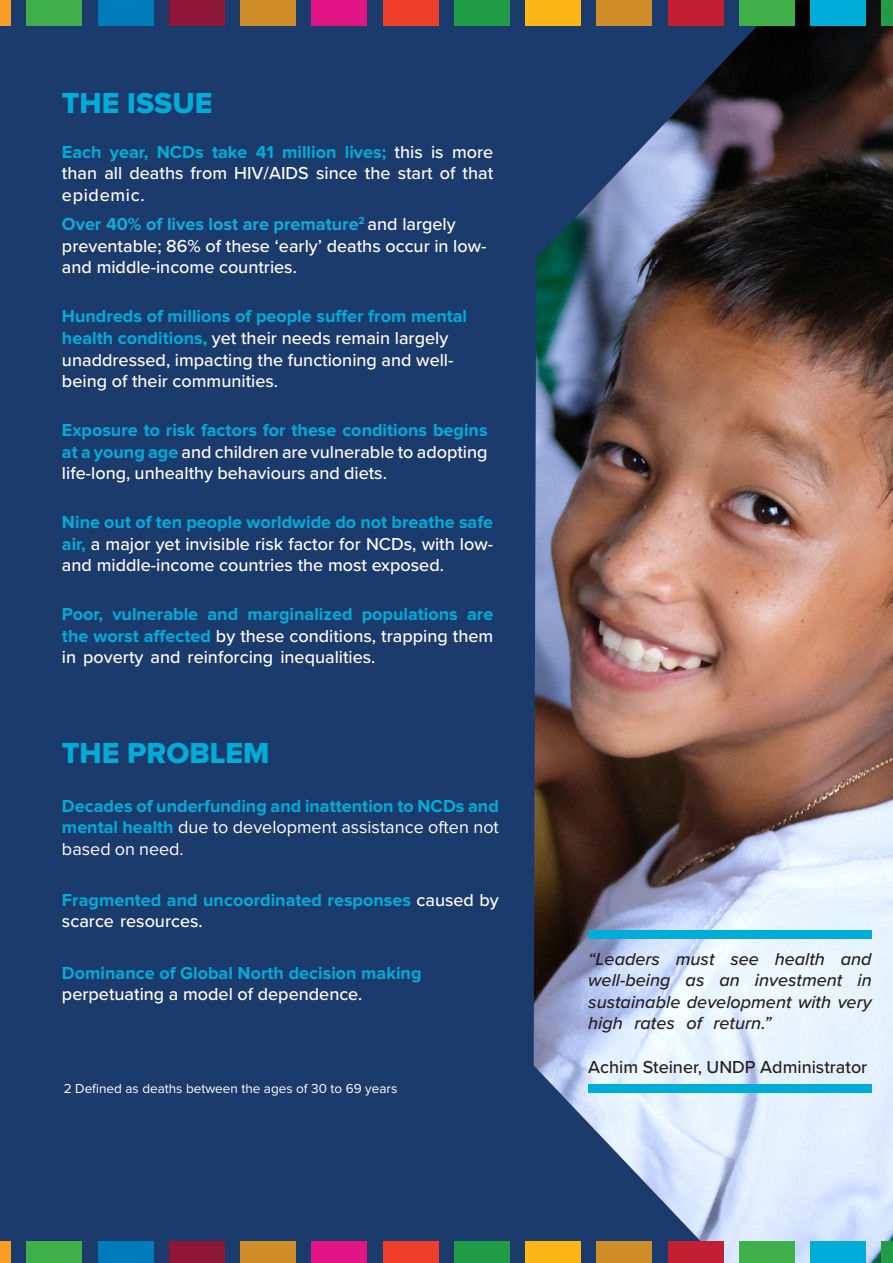
<style>
.page{position:relative;width:893px;height:1263px;background:#1c3b6d}
.page>*{position:absolute;margin:0;border:0;box-sizing:border-box;transform-origin:0 0}
.Main_copy{font:30px "Proxima Nova Extrabld";color:#00add9}
.Main_copy-2{font:500 18px/21.6px "Proxima Nova";color:#fff;text-align:justify}
.Main_copy-3{font:700 18px/21.6px "Proxima Nova";color:#00add9}
.Main_copy-4{font:italic 500 18px/21.6px "Proxima Nova";color:#231f20;text-align:justify}
.Main_copy-5{font:500 18px "Proxima Nova";color:#231f20}
.Footnote{font:13.5px "Proxima Nova";color:#fff}
.s1{font-weight:700;color:#00add9}
.s2{font-weight:700;color:#10add9}
.s3{font-weight:400;color:#fff}
.s4{font-weight:500;color:#fff}
</style>
<div class="page">
<img style="left:534px;top:0;width:359px;height:1263px">
<div style="left:0;top:1241px;width:11px;height:22px;background:#f89d26"></div>
<div style="left:27px;top:1241px;width:55px;height:22px;background:#3eaf49"></div>
<div style="left:98px;top:1241px;width:55px;height:22px;background:#007cbb"></div>
<div style="left:169px;top:1241px;width:55px;height:22px;background:#8e1737"></div>
<div style="left:240px;top:1241px;width:56px;height:22px;background:#cf8d29"></div>
<div style="left:312px;top:1241px;width:55px;height:22px;background:#e11584"></div>
<div style="left:383px;top:1241px;width:55px;height:22px;background:#ef3e2a"></div>
<div style="left:454px;top:1241px;width:55px;height:22px;background:#239c47"></div>
<div style="left:525px;top:1241px;width:56px;height:22px;background:#fcb615"></div>
<div style="left:597px;top:1241px;width:55px;height:22px;background:#cf8d29"></div>
<div style="left:668px;top:1241px;width:55px;height:22px;background:#c21f32"></div>
<div style="left:739px;top:1241px;width:55px;height:22px;background:#3eaf49"></div>
<div style="left:810px;top:1241px;width:56px;height:22px;background:#00add9"></div>
<div style="left:882px;top:1241px;width:11px;height:22px;background:#239c47"></div>
<div style="left:0;top:0;width:11px;height:26px;background:#f89d26"></div>
<div style="left:27px;top:0;width:55px;height:26px;background:#3eaf49"></div>
<div style="left:98px;top:0;width:55px;height:26px;background:#007cbb"></div>
<div style="left:169px;top:0;width:55px;height:26px;background:#8e1737"></div>
<div style="left:240px;top:0;width:56px;height:26px;background:#cf8d29"></div>
<div style="left:312px;top:0;width:55px;height:26px;background:#e11584"></div>
<div style="left:383px;top:0;width:55px;height:26px;background:#ef3e2a"></div>
<div style="left:454px;top:0;width:55px;height:26px;background:#239c47"></div>
<div style="left:525px;top:0;width:56px;height:26px;background:#fcb615"></div>
<div style="left:597px;top:0;width:55px;height:26px;background:#cf8d29"></div>
<div style="left:668px;top:0;width:55px;height:26px;background:#c21f32"></div>
<div style="left:739px;top:0;width:55px;height:26px;background:#3eaf49"></div>
<div style="left:810px;top:0;width:56px;height:26px;background:#00add9"></div>
<div style="left:882px;top:0;width:11px;height:26px;background:#239c47"></div>
<div style="left:588px;top:930px;width:284px;height:9px;background:#00add9"></div>
<div style="left:588px;top:1084px;width:284px;height:9px;background:#00add9"></div>
<p class="Main_copy" style="left:62px;top:86px;width:152px">THE ISSUE</p>
<p class="Main_copy-2" style="left:62px;top:140px;width:433px"><span class="s1">Each year, NCDs take 41 million lives;</span> this is more than all deaths from HIV/AIDS since the start of that epidemic.</p>
<p class="Main_copy-2" style="left:62px;top:213px;width:426px;text-align:left"><span class="s2">Over 40% of lives lost are premature</span><sup>2</sup> and largely preventable; 86% of these ‘early’ deaths occur in low&shy;and middle-income countries.</p>
<p class="Main_copy-2" style="left:62px;top:305px;width:407px;text-align:left"><span class="s1">Hundreds of millions of people suffer from mental health conditions,</span> yet their needs remain largely unaddressed, impacting the functioning and well&shy;being of their communities.</p>
<p class="Main_copy-2" style="left:62px;top:419px;width:427px"><span class="s1">Exposure to risk factors for these conditions begins at a young age</span> and children are vulnerable to adopting life-long, unhealthy behaviours and diets.</p>
<p class="Main_copy-2" style="left:62px;top:511px;width:433px"><span class="s1">Nine out of ten people worldwide do not breathe safe air,</span> a major yet invisible risk factor for NCDs, with low&shy;and middle-income countries the most exposed.</p>
<p class="Main_copy-2" style="left:62px;top:603px;width:433px"><span class="s1">Poor, vulnerable and marginalized populations are the worst affected</span> by these conditions, trapping them in poverty and reinforcing inequalities.</p>
<p class="Main_copy" style="left:62px;top:735px;width:209px">THE PROBLEM</p>
<p class="Main_copy-3" style="left:62px;top:795px;width:438px;text-align:justify">Decades of underfunding and inattention to NCDs and mental health <span class="s3">due to development assistance often not based on need.</span></p>
<p class="Main_copy-3" style="left:62px;top:889px;width:438px">Fragmented and uncoordinated responses <span class="s4">caused by scarce resources.</span></p>
<p class="Main_copy-3" style="left:62px;top:962px;width:361px">Dominance of Global North decision making <span class="s4">perpetuating a model of dependence.</span></p>
<p class="Footnote" style="left:64px;top:1081px;width:335px">2 Defined as deaths between the ages of 30 to 69 years</p>
<p class="Main_copy-4" style="left:588px;top:947px;width:285px">“Leaders must see health and well-being as an investment in sustainable development with very high rates of return.”</p>
<p class="Main_copy-5" style="left:588px;top:1053px;width:281px">Achim Steiner, UNDP Administrator</p>
</div>
